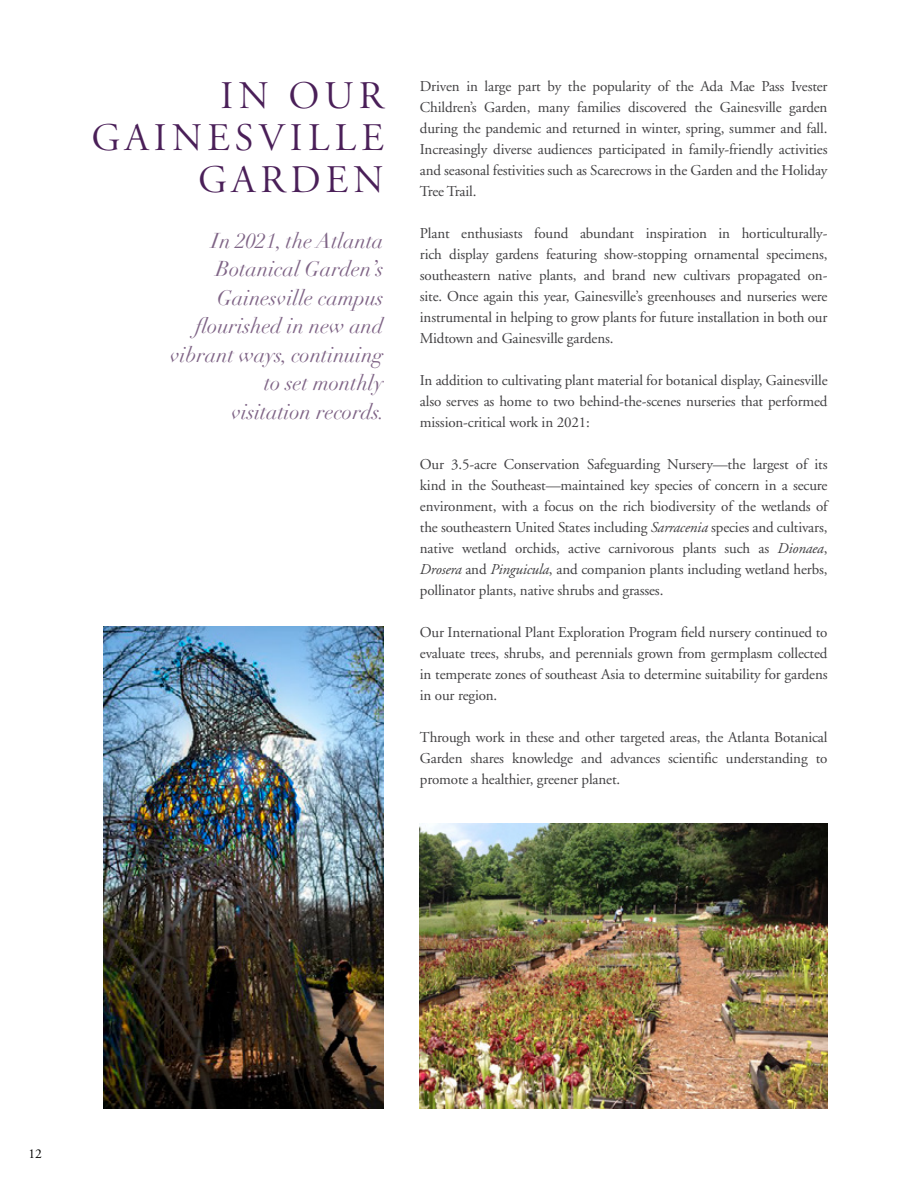
<style>
.page{position:relative;width:918px;height:1188px;background:#fff}
.page>*{position:absolute;margin:0;border:0;box-sizing:border-box;transform-origin:0 0}
.t1{font:39px/42px "Adobe Garamond Titling";letter-spacing:.125em;color:#4a1f58;text-align:right}
.t2{font:italic 21px/28.5px "Didot";color:#7f6486;text-align:right}
.t3{font:15px/21px "Adobe Garamond";letter-spacing:-.01em;color:#414042;text-align:justify}
.t4{font:13.5px "Adobe Garamond";color:#000}
.s1{font-style:italic}
</style>
<div class="page">
<img style="left:103px;top:627px;width:281px;height:481px">
<img style="left:420px;top:824px;width:408px;height:284px">
<h1 class="t1" style="left:91px;top:75px;width:294px">IN OUR<br>GAINESVILLE<br>GARDEN</h1>
<h2 class="t2" style="left:170px;top:227px;width:216px">In 2021, the Atlanta<br>Botanical Garden’s<br>Gainesville campus flourished in new and vibrant ways, continuing to set monthly<br>visitation records.</h2>
<p class="t3" style="left:420px;top:76px;width:409px">Driven in large part by the popularity of the Ada Mae Pass Ivester Children’s Garden, many families discovered the Gainesville garden during the pandemic and returned in winter, spring, summer and fall.<br>Increasingly diverse audiences participated in family-friendly activities and seasonal festivities such as Scarecrows in the Garden and the Holiday Tree Trail.</p>
<p class="t3" style="left:420px;top:223px;width:409px">Plant enthusiasts found abundant inspiration in horticulturally&shy;rich display gardens featuring show-stopping ornamental specimens, southeastern native plants, and brand new cultivars propagated on&shy;site. Once again this year, Gainesville’s greenhouses and nurseries were instrumental in helping to grow plants for future installation in both our Midtown and Gainesville gardens.</p>
<p class="t3" style="left:420px;top:370px;width:409px">In addition to cultivating plant material for botanical display, Gainesville also serves as home to two behind-the-scenes nurseries that performed mission-critical work in 2021:</p>
<p class="t3" style="left:420px;top:454px;width:409px">Our 3.5-acre Conservation Safeguarding Nursery—the largest of its kind in the Southeast—maintained key species of concern in a secure environment, with a focus on the rich biodiversity of the wetlands of the southeastern United States including <span class="s1">Sarracenia</span> species and cultivars, native wetland orchids, active carnivorous plants such as <span class="s1">Dionaea</span>, <span class="s1">Drosera</span> and <span class="s1">Pinguicula</span>, and companion plants including wetland herbs, pollinator plants, native shrubs and grasses.</p>
<p class="t3" style="left:420px;top:622px;width:409px">Our International Plant Exploration Program field nursery continued to evaluate trees, shrubs, and perennials grown from germplasm collected in temperate zones of southeast Asia to determine suitability for gardens in our region.</p>
<p class="t3" style="left:420px;top:727px;width:409px">Through work in these and other targeted areas, the Atlanta Botanical Garden shares knowledge and advances scientific understanding to promote a healthier, greener planet.</p>
<p class="t4" style="left:28px;top:1146px;width:15px">12</p>
</div>
